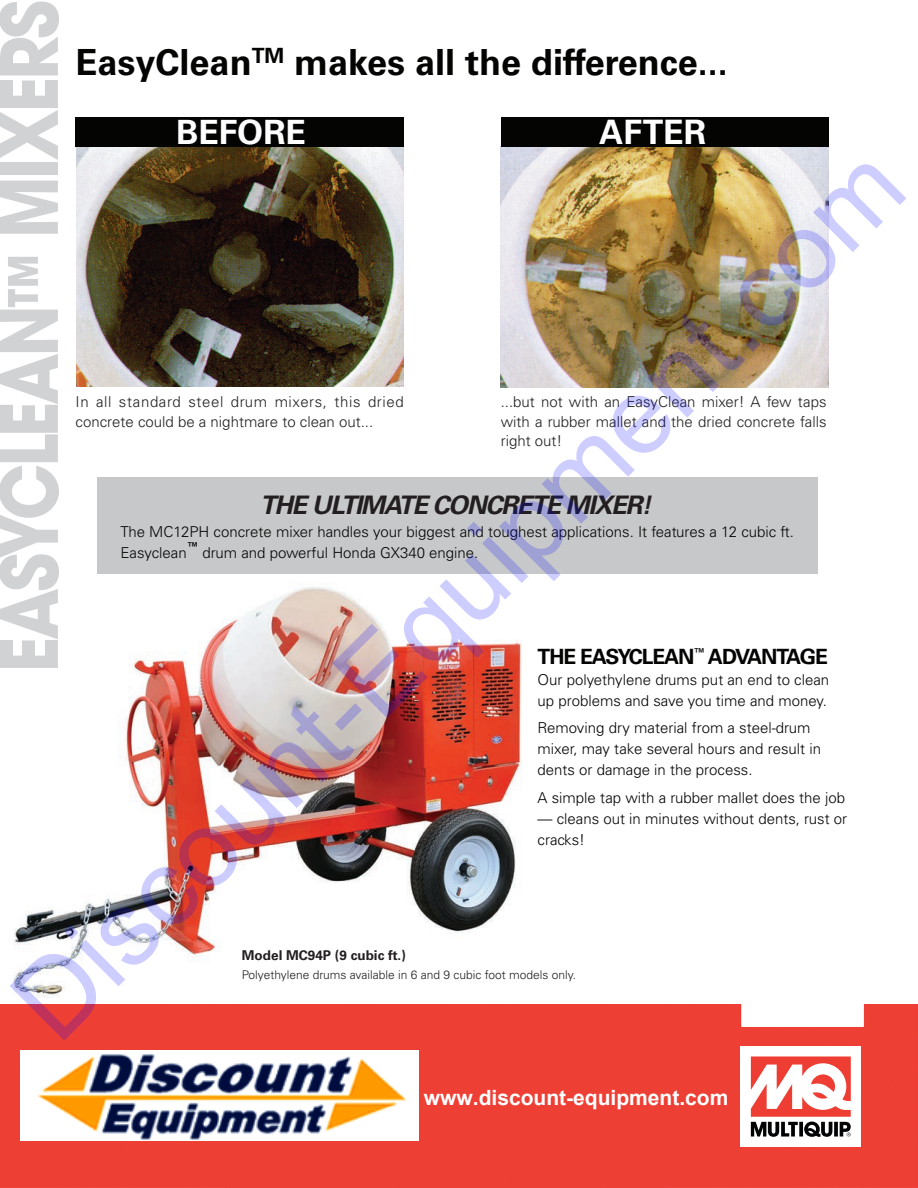
<style>
.page{position:relative;width:918px;height:1188px;background:#fff}
.page>*{position:absolute;margin:0;border:0;box-sizing:border-box;transform-origin:0 0}
.t1{font:108px "Arial";color:rgb(0 0 255/.2)}
.t2{font:700 78.3px "ITC Avant Garde Pro";letter-spacing:-.05em;color:#d1d2d4;scale:.87 1}
.t3{font:700 36px "Univers LT Std";color:#040503}
.t4{font:700 33.6px "Univers LT Std";color:#fff}
.t5{font:700 33.45px "Univers LT Std";color:#fff}
.t6{font:italic 700 25.5px "Univers LT Std";letter-spacing:-.05em;color:#231f20}
.t7{font:700 21px "Arial";color:#fff}
.t8{font:700 21px "Univers LT Std";letter-spacing:-.05em;color:#040503}
.t9{font:300 15px/21px "Univers LT Std";color:#040503}
.t10{font:300 15px/19.5px "Univers LT Std";color:#231f20;text-align:justify}
.t11{font:300 15px/19.5px "Univers LT Std";letter-spacing:.02em;color:#231f20}
.t12{font:700 13.5px "Univers LT Std";color:#231f20}
.t13{font:700 12.3px "Univers LT Std";color:#040503}
.t14{font:300 12px "Univers LT Std";color:#231f20}
.s1{font-size:67.5px}
</style>
<div class="page">
<img style="left:13px;top:587px;width:509px;height:411px">
<div style="left:0;top:1004px;width:918px;height:184px;background:#ee3f35"></div>
<div style="left:741px;top:1046px;width:120px;height:101px;background:#fff"></div>
<svg style="left:751px;top:1056px;width:100px;height:81px"></svg>
<img style="left:76px;top:147px;width:328px;height:239px">
<div style="left:76px;top:118px;width:328px;height:29px;background:#040503"></div>
<img style="left:501px;top:146px;width:328px;height:241px">
<div style="left:501px;top:117px;width:327px;height:29px;background:#040503"></div>
<div style="left:97px;top:478px;width:721px;height:96px;background:#c7c8ca"></div>
<img style="left:21px;top:1051px;width:397px;height:90px">
<h2 class="t2" style="left:-23px;top:673px;width:774px;rotate:-90deg">EASYCLEAN<span class="s1">™</span> MIXERS</h2>
<h3 class="t3" style="left:76px;top:41px;width:654px">EasyClean<sup>TM</sup> makes all the difference...</h3>
<h3 class="t5" style="left:176px;top:113px;width:131px">BEFORE</h3>
<h3 class="t4" style="left:599px;top:112px;width:109px">AFTER</h3>
<h1 class="t1" style="left:-21px;top:967px;width:1208px;rotate:-45deg">Discount-Equipment.com</h1>
<p class="t11" style="left:76px;top:392px;width:330px">In all standard steel drum mixers, this dried concrete could be a nightmare to clean out...</p>
<p class="t10" style="left:501px;top:392px;width:327px">...but not with an EasyClean mixer! A few taps with a rubber mallet and the dried concrete falls right out!</p>
<h3 class="t6" style="left:260px;top:490px;width:393px">THE ULTIMATE CONCRETE MIXER!</h3>
<p class="t9" style="left:120px;top:522px;width:675px">The MC12PH concrete mixer handles your biggest and toughest applications. It features a 12 cubic ft.<br>Easyclean</p>
<p class="t13" style="left:187px;top:540px;width:14px">™</p>
<p class="t9" style="left:203px;top:543px;width:277px">drum and powerful Honda GX340 engine.</p>
<h3 class="t8" style="left:538px;top:644px;width:292px">THE EASYCLEAN<sup>™</sup> ADVANTAGE</h3>
<p class="t9" style="left:538px;top:669px;width:293px">Our polyethylene drums put an end to clean up problems and save you time and money.</p>
<p class="t9" style="left:538px;top:717px;width:285px">Removing dry material from a steel-drum mixer, may take several hours and result in dents or damage in the process.</p>
<p class="t9" style="left:538px;top:787px;width:309px">A simple tap with a rubber mallet does the job</p>
<p class="t9" style="left:538px;top:808px;width:311px">— cleans out in minutes without dents, rust or cracks!</p>
<p class="t12" style="left:242px;top:948px;width:165px">Model MC94P (9 cubic ft.)</p>
<p class="t14" style="left:242px;top:968px;width:336px">Polyethylene drums available in 6 and 9 cubic foot models only.</p>
<h3 class="t7" style="left:424px;top:1083px;width:306px">www.discount-equipment.com</h3>
</div>
